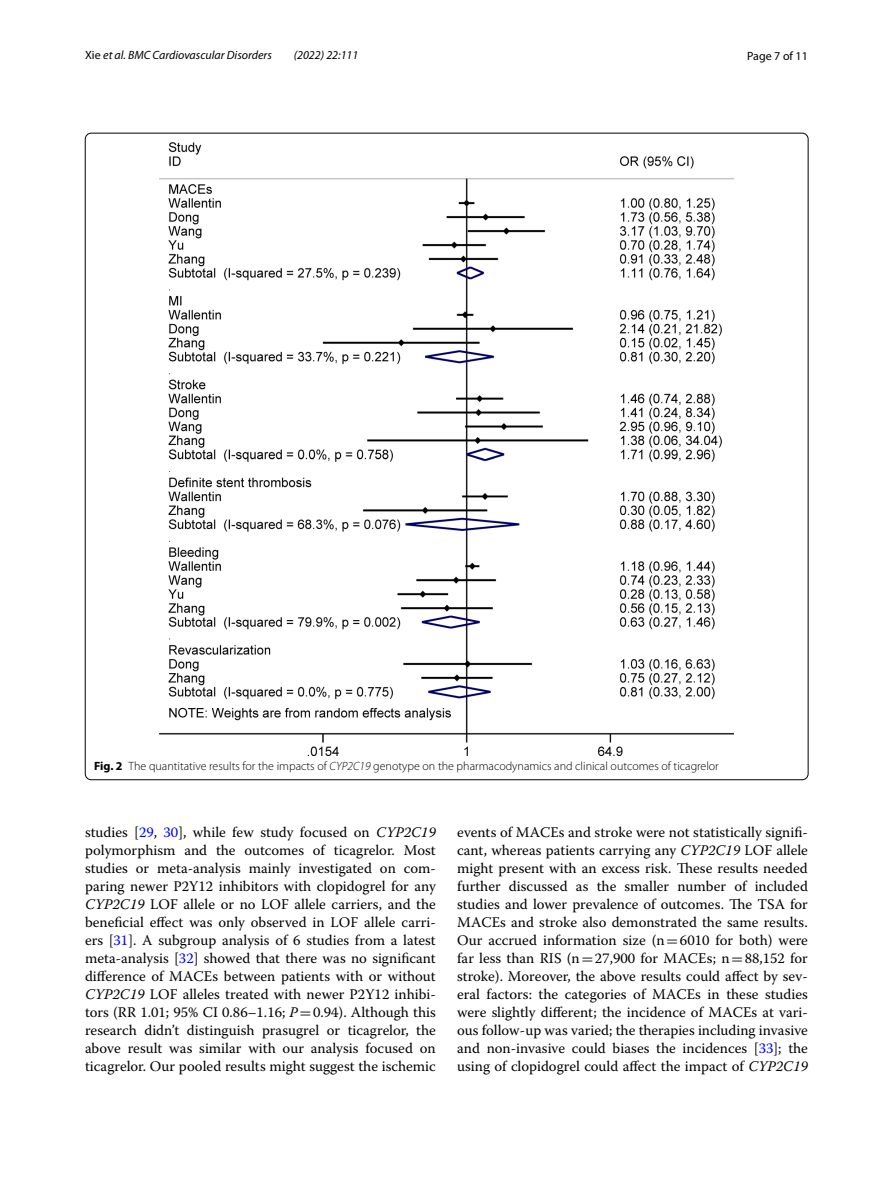
<style>
.page{position:relative;width:893px;height:1187px;background:#fff}
.page>*{position:absolute;margin:0;border:0;box-sizing:border-box;transform-origin:0 0}
.t1{font:14.7px/18px "Warnock Pro";color:#000;text-align:justify}
.t2{font:300 12px "Myriad Pro";color:#000}
.t3{font:italic 12px "Myriad Pro";color:#000}
.t4{font:12px "Myriad Pro";color:#000}
.s1{font-style:normal}
.s2{font-weight:700}
.s3{font-style:italic}
.s4{color:#00f}
.s5{font-family:"MTSY"}
</style>
<div class="page">
<img style="left:160px;top:142px;width:574px;height:613px">
<p class="t3" style="left:85px;top:48px;width:188px"><span class="s1">Xie</span> et al. BMC Cardiovascular Disorders</p>
<p class="t3" style="left:294px;top:48px;width:66px">(2022) 22:111</p>
<p class="t4" style="left:747px;top:48px;width:62px">Page 7 of 11</p>
<p class="t2" style="left:94px;top:759px;width:626px"><span class="s2">Fig. 2</span> The quantitative results for the impacts of <span class="s3">CYP2C19</span> genotype on the pharmacodynamics and clinical outcomes of ticagrelor</p>
<p class="t1" style="left:85px;top:822px;width:352px">studies [<span class="s4">29</span>, <span class="s4">30</span>], while few study focused on <span class="s3">CYP2C19 </span>polymorphism and the outcomes of ticagrelor. Most studies or meta-analysis mainly investigated on com&shy;paring newer P2Y12 inhibitors with clopidogrel for any <span class="s3">CYP2C19</span> LOF allele or no LOF allele carriers, and the beneficial effect was only observed in LOF allele carri&shy;ers [<span class="s4">31</span>]. A subgroup analysis of 6 studies from a latest meta-analysis [<span class="s4">32</span>] showed that there was no significant difference of MACEs between patients with or without <span class="s3">CYP2C19</span> LOF alleles treated with newer P2Y12 inhibi&shy;tors (RR 1.01; 95% CI 0.86–1.16; <span class="s3">P</span><span class="s5">=</span>0.94). Although this research didn’t distinguish prasugrel or ticagrelor, the above result was similar with our analysis focused on ticagrelor. Our pooled results might suggest the ischemic</p>
<p class="t1" style="left:457px;top:822px;width:352px">events of MACEs and stroke were not statistically signifi&shy;cant, whereas patients carrying any <span class="s3">CYP2C19</span> LOF allele might present with an excess risk. These results needed further discussed as the smaller number of included studies and lower prevalence of outcomes. The TSA for MACEs and stroke also demonstrated the same results.<br>Our accrued information size (n<span class="s5">=</span>6010 for both) were far less than RIS (n<span class="s5">=</span>27,900 for MACEs; n<span class="s5">=</span>88,152 for stroke). Moreover, the above results could affect by sev&shy;eral factors: the categories of MACEs in these studies were slightly different; the incidence of MACEs at vari&shy;ous follow-up was varied; the therapies including invasive and non-invasive could biases the incidences [<span class="s4">33</span>]; the using of clopidogrel could affect the impact of <span class="s3">CYP2C19</span></p>
</div>
